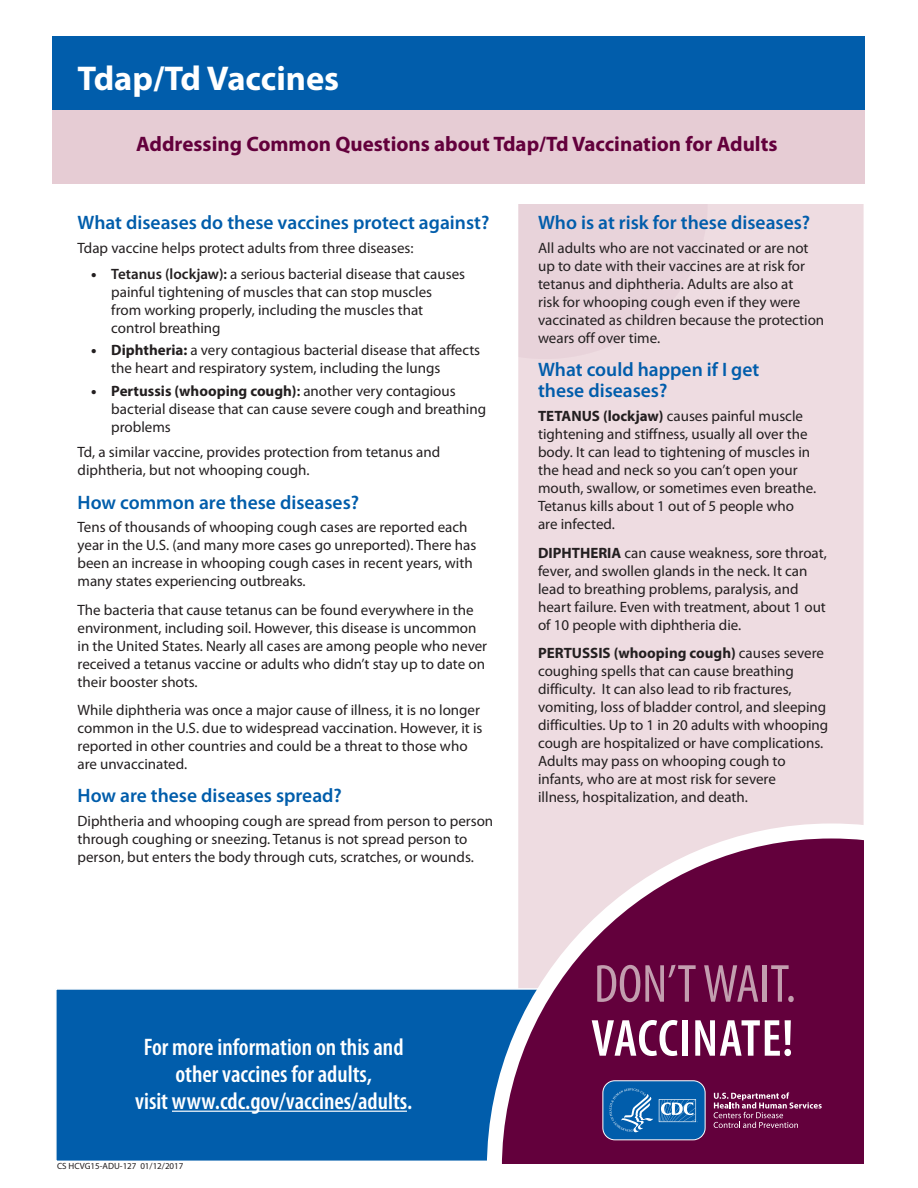
<style>
.page{position:relative;width:918px;height:1188px;background:#fff}
.page>*{position:absolute;margin:0;border:0;box-sizing:border-box;transform-origin:0 0}
.t1{font:condensed 54px "Myriad Pro";color:#c39eaf}
.t2{font:600 condensed 52.5px "Myriad Pro";letter-spacing:.015em;color:#fff}
.t3{font:700 34.5px "Myriad Pro";color:#fff}
.t4{font:600 condensed 24px "Myriad Pro";color:#fff}
.t5{font:700 21px "Myriad Pro";color:#63003c}
.t6{font:600 19.5px/21px "Myriad Pro";color:#015dab}
.t7{font:15px/18px "Myriad Pro";color:#231f20}
.t8{font:9px "Myriad Pro";color:#231f20}
.s1{font-weight:900}
.s2{font-weight:600}
.s3{font-weight:700}
</style>
<div class="page">
<svg style="left:518px;top:204px;width:346px;height:612px;background:#eddbe0"></svg>
<div style="left:56px;top:989px;width:423px;height:172px;background:#015dab"></div>
<svg style="left:479px;top:816px;width:385px;height:348px;background:#894673"></svg>
<div style="left:53px;top:37px;width:812px;height:73px;background:#015dab"></div>
<div style="left:53px;top:110px;width:812px;height:74px;background:#e6ccd4"></div>
<hr style="left:172px;top:1111px;width:235px;height:1px;background:#fff">
<svg style="left:714px;top:1092px;width:108px;height:36px;background:#7f2e5f"></svg>
<svg style="left:602px;top:1080px;width:104px;height:61px;background:#2970b2"></svg>
<h1 class="t3" style="left:78px;top:59px;width:263px">Tdap/Td Vaccines</h1>
<h2 class="t5" style="left:136px;top:132px;width:643px">Addressing Common Questions about Tdap/Td Vaccination for Adults</h2>
<h3 class="t6" style="left:78px;top:212px;width:413px">What diseases do these vaccines protect against?</h3>
<p class="t7" style="left:78px;top:239px;width:338px">Tdap vaccine helps protect adults from three diseases:</p>
<p class="t7" style="left:111px;top:265px;width:355px;text-indent:-20px"><span class="s1">•</span> <span class="s2">Tetanus (lockjaw):</span> a serious bacterial disease that causes painful tightening of muscles that can stop muscles from working properly, including the muscles that control breathing</p>
<p class="t7" style="left:111px;top:342px;width:370px;text-indent:-20px"><span class="s1">•</span> <span class="s3">Diphtheria:</span> a very contagious bacterial disease that affects the heart and respiratory system, including the lungs</p>
<p class="t7" style="left:111px;top:382px;width:376px;text-indent:-20px"><span class="s1">•</span> <span class="s3">Pertussis (whooping cough)</span><span class="s2">:</span> another very contagious bacterial disease that can cause severe cough and breathing problems</p>
<p class="t7" style="left:78px;top:443px;width:364px">Td, a similar vaccine, provides protection from tetanus and diphtheria, but not whooping cough.</p>
<h3 class="t6" style="left:78px;top:492px;width:283px">How common are these diseases?</h3>
<p class="t7" style="left:78px;top:519px;width:400px">Tens of thousands of whooping cough cases are reported each year in the U.S. (and many more cases go unreported). There has been an increase in whooping cough cases in recent years, with many states experiencing outbreaks.</p>
<p class="t7" style="left:78px;top:601px;width:411px">The bacteria that cause tetanus can be found everywhere in the environment, including soil. However, this disease is uncommon in the United States. Nearly all cases are among people who never received a tetanus vaccine or adults who didn’t stay up to date on their booster shots.</p>
<p class="t7" style="left:78px;top:701px;width:407px">While diphtheria was once a major cause of illness, it is no longer common in the U.S. due to widespread vaccination. However, it is reported in other countries and could be a threat to those who are unvaccinated.</p>
<h3 class="t6" style="left:78px;top:786px;width:266px">How are these diseases spread?</h3>
<p class="t7" style="left:78px;top:813px;width:417px">Diphtheria and whooping cough are spread from person to person through coughing or sneezing. Tetanus is not spread person to person, but enters the body through cuts, scratches, or wounds.</p>
<p class="t4" style="left:144px;top:1034px;width:261px">For more information on this and</p>
<p class="t4" style="left:175px;top:1061px;width:198px">other vaccines for adults,</p>
<p class="t4" style="left:135px;top:1088px;width:279px">visit www.cdc.gov/vaccines/adults.</p>
<p class="t8" style="left:57px;top:1161px;width:128px">CS HCVG15-ADU-127 01/12/2017</p>
<h3 class="t6" style="left:538px;top:212px;width:274px">Who is at risk for these diseases?</h3>
<p class="t7" style="left:538px;top:239px;width:288px">All adults who are not vaccinated or are not up to date with their vaccines are at risk for tetanus and diphtheria. Adults are also at<br>risk for whooping cough even if they were vaccinated as children because the protection wears off over time.</p>
<h3 class="t6" style="left:538px;top:360px;width:223px">What could happen if I get these diseases?</h3>
<p class="t7" style="left:538px;top:408px;width:280px"><span class="s3">TETANUS (lockjaw)</span> causes painful muscle tightening and stiffness, usually all over the body. It can lead to tightening of muscles in the head and neck so you can’t open your mouth, swallow, or sometimes even breathe.<br>Tetanus kills about 1 out of 5 people who are infected.</p>
<p class="t7" style="left:538px;top:544px;width:290px"><span class="s3">DIPHTHERIA</span> can cause weakness, sore throat, fever, and swollen glands in the neck. It can lead to breathing problems, paralysis, and heart failure. Even with treatment, about 1 out of 10 people with diphtheria die.</p>
<p class="t7" style="left:538px;top:644px;width:292px"><span class="s3">PERTUSSIS (whooping cough)</span> causes severe coughing spells that can cause breathing difficulty. It can also lead to rib fractures, vomiting, loss of bladder control, and sleeping difficulties. Up to 1 in 20 adults with whooping cough are hospitalized or have complications.<br>Adults may pass on whooping cough to infants, who are at most risk for severe<br>illness, hospitalization, and death.</p>
<p class="t1" style="left:594px;top:955px;width:204px">DON’T WAIT.</p>
<p class="t2" style="left:591px;top:1010px;width:204px">VACCINATE!</p>
</div>
